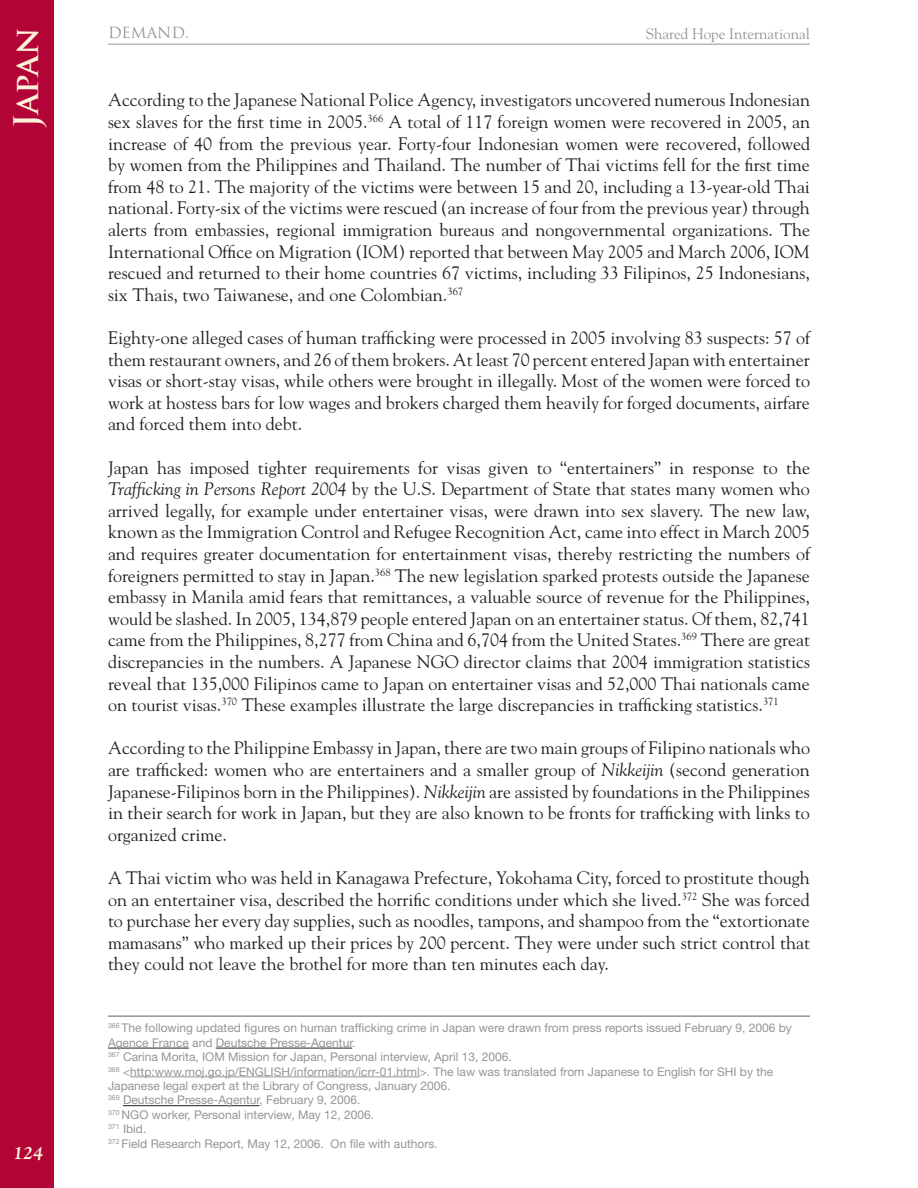
<style>
.page{position:relative;width:918px;height:1188px;background:#fff}
.page>*{position:absolute;margin:0;border:0;box-sizing:border-box;transform-origin:0 0}
.t1{font:700 33px "Trajan Pro";color:#fef1d9}
.t2{font:18px/21.6px "Goudy";color:#231f20;text-align:justify}
.t3{font:italic 700 18px "Goudy";color:#fef1d9}
.t4{font:15px "Goudy";color:#939598}
.t5{font:15px "Trajan Pro";color:#939598}
.t6{font:12px/14.4px "Helvetica Neue";color:#939598}
.s1{font-style:italic}
</style>
<div class="page">
<hr style="left:108px;top:44px;width:702px;height:1px;background:#939598">
<div style="left:0;top:0;width:54px;height:1188px;background:#b30437"></div>
<hr style="left:108px;top:1015px;width:702px;height:2px;background:#939598">
<hr style="left:108px;top:1048px;width:81px;height:1px;background:#231f20">
<hr style="left:216px;top:1048px;width:136px;height:1px;background:#231f20">
<hr style="left:130px;top:1077px;width:290px;height:1px;background:#939598">
<hr style="left:123px;top:1105px;width:136px;height:1px;background:#231f20">
<h1 class="t1" style="left:6px;top:128px;width:103px;rotate:-90deg">Japan</h1>
<p class="t3" style="left:14px;top:1142px;width:32px">124</p>
<p class="t5" style="left:108px;top:23px;width:83px">DEMAND.</p>
<p class="t4" style="left:646px;top:24px;width:166px">Shared Hope International</p>
<p class="t2" style="left:108px;top:89px;width:704px">According to the Japanese National Police Agency, investigators uncovered numerous Indonesian sex slaves for the first time in 2005.<sup>366</sup> A total of 117 foreign women were recovered in 2005, an increase of 40 from the previous year. Forty-four Indonesian women were recovered, followed by women from the Philippines and Thailand. The number of Thai victims fell for the first time from 48 to 21. The majority of the victims were between 15 and 20, including a 13-year-old Thai national. Forty-six of the victims were rescued (an increase of four from the previous year) through alerts from embassies, regional immigration bureaus and nongovernmental organizations. The International Office on Migration (IOM) reported that between May 2005 and March 2006, IOM rescued and returned to their home countries 67 victims, including 33 Filipinos, 25 Indonesians, six Thais, two Taiwanese, and one Colombian.<sup>367</sup></p>
<p class="t2" style="left:108px;top:326px;width:704px">Eighty-one alleged cases of human trafficking were processed in 2005 involving 83 suspects: 57 of them restaurant owners, and 26 of them brokers. At least 70 percent entered Japan with entertainer visas or short-stay visas, while others were brought in illegally. Most of the women were forced to work at hostess bars for low wages and brokers charged them heavily for forged documents, airfare and forced them into debt.</p>
<p class="t2" style="left:108px;top:456px;width:704px">Japan has imposed tighter requirements for visas given to “entertainers” in response to the <span class="s1">Trafficking in Persons Report 2004</span> by the U.S. Department of State that states many women who arrived legally, for example under entertainer visas, were drawn into sex slavery. The new law, known as the Immigration Control and Refugee Recognition Act, came into effect in March 2005 and requires greater documentation for entertainment visas, thereby restricting the numbers of foreigners permitted to stay in Japan.<sup>368</sup> The new legislation sparked protests outside the Japanese embassy in Manila amid fears that remittances, a valuable source of revenue for the Philippines, would be slashed. In 2005, 134,879 people entered Japan on an entertainer status. Of them, 82,741 came from the Philippines, 8,277 from China and 6,704 from the United States.<sup>369</sup> There are great discrepancies in the numbers. A Japanese NGO director claims that 2004 immigration statistics reveal that 135,000 Filipinos came to Japan on entertainer visas and 52,000 Thai nationals came on tourist visas.<sup>370</sup> These examples illustrate the large discrepancies in trafficking statistics.<sup>371</sup></p>
<p class="t2" style="left:108px;top:737px;width:704px">According to the Philippine Embassy in Japan, there are two main groups of Filipino nationals who are trafficked: women who are entertainers and a smaller group of <span class="s1">Nikkeijin</span> (second generation Japanese-Filipinos born in the Philippines). <span class="s1">Nikkeijin</span> are assisted by foundations in the Philippines in their search for work in Japan, but they are also known to be fronts for trafficking with links to organized crime.</p>
<p class="t2" style="left:108px;top:866px;width:704px">A Thai victim who was held in Kanagawa Prefecture, Yokohama City, forced to prostitute though on an entertainer visa, described the horrific conditions under which she lived.<sup>372</sup> She was forced to purchase her every day supplies, such as noodles, tampons, and shampoo from the “extortionate mamasans” who marked up their prices by 200 percent. They were under such strict control that they could not leave the brothel for more than ten minutes each day.</p>
<p class="t6" style="left:108px;top:1021px;width:685px"><sup>366</sup> The following updated figures on human trafficking crime in Japan were drawn from press reports issued February 9, 2006 by Agence France and Deutsche Presse-Agentur.<br><sup>367</sup> Carina Morita, IOM Mission for Japan, Personal interview, April 13, 2006.<br><sup>368</sup> &lt;http:www.moj.go.jp/ENGLISH/information/icrr-01.html&gt;. The law was translated from Japanese to English for SHI by the Japanese legal expert at the Library of Congress, January 2006.<br><sup>369</sup> Deutsche Presse-Agentur, February 9, 2006.<br><sup>370</sup> NGO worker, Personal interview, May 12, 2006.<br><sup>371</sup> Ibid.<br><sup>372</sup> Field Research Report, May 12, 2006. On file with authors.</p>
</div>
